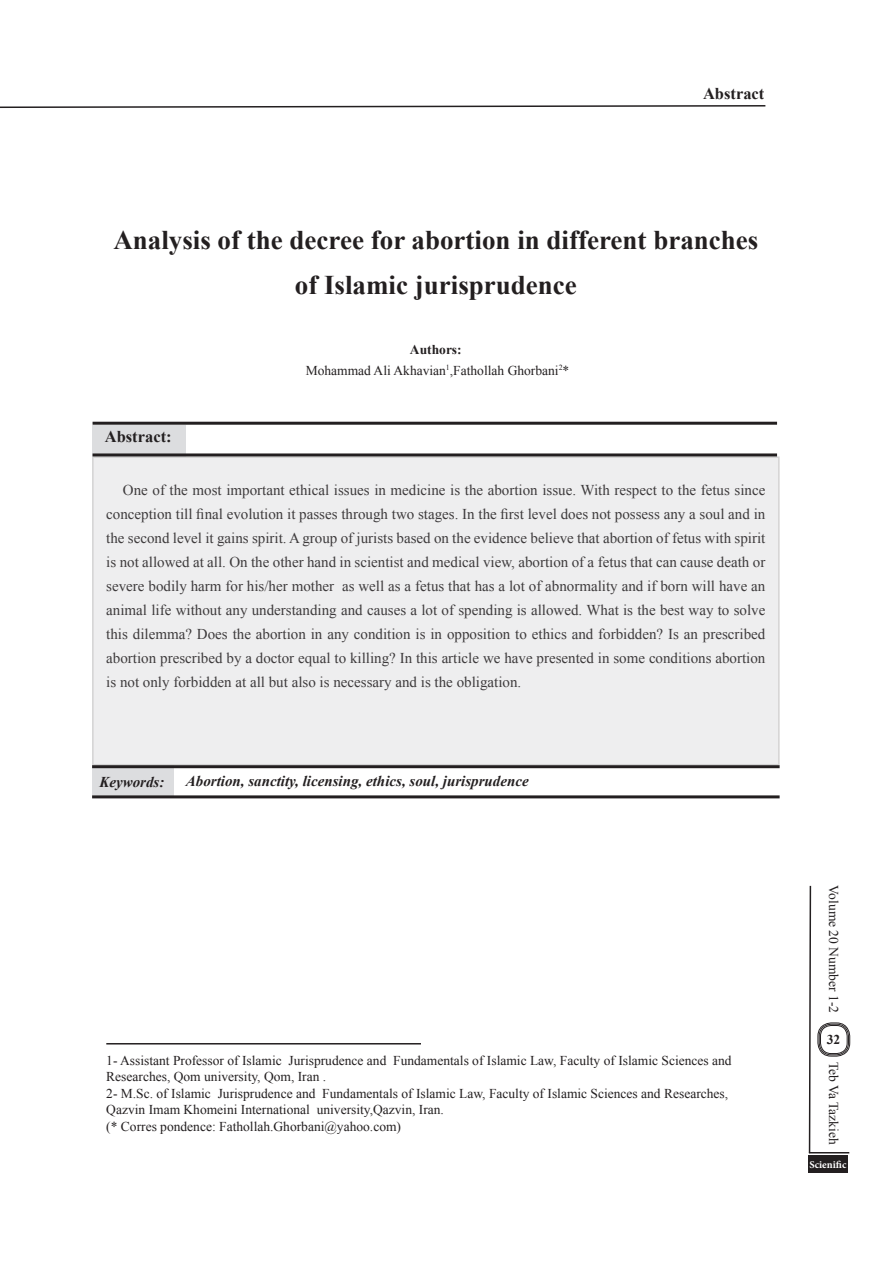
<style>
.page{position:relative;width:893px;height:1263px;background:#fff}
.page>*{position:absolute;margin:0;border:0;box-sizing:border-box;transform-origin:0 0}
.t1{font:700 27px/45px "Times New Roman";color:#231f20;text-align:center}
.t2{font:700 16.5px "Times New Roman";color:#231f20}
.t3{font:15px/24px "Times New Roman";color:#231f20;text-align:right}
.t4{font:italic 700 15px "Times New Roman";color:#231f20}
.t5{font:13.5px/16.5px "Times New Roman";color:#231f20}
.t6{font:700 13.5px "Times New Roman";color:#231f20}
.t7{font:700 10.5px "Minion Pro";color:#fff}
.t8{font:7.8px "Times New Roman";color:#231f20}
</style>
<div class="page">
<div style="left:818px;top:1023px;width:32px;height:33px;border:1px solid #231f20;border-radius:13px"></div>
<div style="left:819px;top:1024px;width:30px;height:31px;border:1px solid #231f20;border-radius:12px"></div>
<div style="left:820px;top:1025px;width:27px;height:29px;border:1px solid #231f20;border-radius:11px"></div>
<div style="left:808px;top:1155px;width:40px;height:17px;background:#231f20"></div>
<hr style="left:809px;top:1152px;width:40px;height:1px;background:#231f20">
<svg style="left:808px;top:885px;width:4px;height:269px"></svg>
<svg style="left:0;top:105px;width:766px;height:3px"></svg>
<hr style="left:106px;top:1043px;width:315px;height:1px;background:#231f20">
<div style="left:93px;top:457px;width:686px;height:308px;background:#eeeeef"></div>
<div style="left:93px;top:425px;width:93px;height:31px;background:#dcdddf"></div>
<hr style="left:93px;top:422px;width:684px;height:3px;background:#231f20">
<hr style="left:93px;top:453px;width:684px;height:3px;background:#231f20">
<div style="left:92px;top:765px;width:81px;height:32px;background:#dcdddf"></div>
<hr style="left:92px;top:765px;width:688px;height:3px;background:#231f20">
<hr style="left:92px;top:795px;width:688px;height:3px;background:#231f20">
<p class="t2" style="left:703px;top:82px;width:63px">Abstract</p>
<p class="t1" style="left:113px;top:216px;width:646px">Analysis of the decree for abortion in different branches of Islamic jurisprudence</p>
<p class="t2" style="left:105px;top:425px;width:68px">Abstract:</p>
<p class="t6" style="left:410px;top:340px;width:53px">Authors:</p>
<p class="t8" style="left:446px;top:362px;width:5px">1</p>
<p class="t8" style="left:559px;top:362px;width:5px">2</p>
<p class="t5" style="left:306px;top:362px;width:265px">Mohammad Ali Akhavian ,Fathollah Ghorbani *</p>
<p class="t3" style="left:106px;top:477px;width:661px">One of the most important ethical issues in medicine is the abortion issue. With respect to the fetus since conception till final evolution it passes through two stages In. the first level does not possess any a soul and in the second level it gains spirit A. group ofjurists based on the evidence believe that abortion of fetus with spirit is not allowed at all. On the other hand in scientist and medical view, abortion of a fetus that can cause death or as well as a fetus that has a lot of abnormality and if born will have an</p>
<p class="t3" style="left:106px;top:573px;width:661px;text-align:left">severe bodily harm for his/her mother<br>animal life without any understanding and causes a lot of spending is allowed. What is the best way to solve this dilemma? Does the abortion in any condition is in opposition to ethics and forbidden? Is an prescribed abortion prescribed by a doctor equal to killing? In this article we have presented in some conditions abortion is not only forbidden at all but also is necessary and is the obligation.</p>
<p class="t4" style="left:99px;top:772px;width:66px">Keywords:</p>
<p class="t4" style="left:186px;top:771px;width:344px">Abortion, sanctity, licensing, ethics, soul, jurisprudence</p>
<p class="t5" style="left:106px;top:1051px;width:221px">1- Assistant Professor of Islamic<br>Researches, Qom university, Qom, Iran .</p>
<p class="t5" style="left:322px;top:1084px;width:407px">Fundamentals of Islamic Law, Faculty of Islamic Sciences and Researches,</p>
<p class="t5" style="left:289px;top:1051px;width:99px">Jurisprudence and</p>
<p class="t5" style="left:393px;top:1051px;width:340px">Fundamentals of Islamic Law, Faculty of Islamic Sciences and</p>
<p class="t5" style="left:106px;top:1084px;width:106px">2- M.Sc. of Islamic</p>
<p class="t5" style="left:218px;top:1084px;width:99px">Jurisprudence and</p>
<p class="t5" style="left:106px;top:1101px;width:205px">Qazvin Imam Khomeini International</p>
<p class="t5" style="left:106px;top:1117px;width:296px">(* Corres pondence: Fathollah.Ghorbani@yahoo.com(</p>
<p class="t5" style="left:317px;top:1101px;width:129px">university,Qazvin, Iran.</p>
<p class="t5" style="left:842px;top:885px;width:129px;rotate:90deg">Volume 20 Number 1-2</p>
<p class="t6" style="left:827px;top:1030px;width:15px">32</p>
<p class="t5" style="left:842px;top:1061px;width:85px;rotate:90deg">Teb Va Tazkieh</p>
<p class="t7" style="left:809px;top:1157px;width:38px">Scienific</p>
</div>
